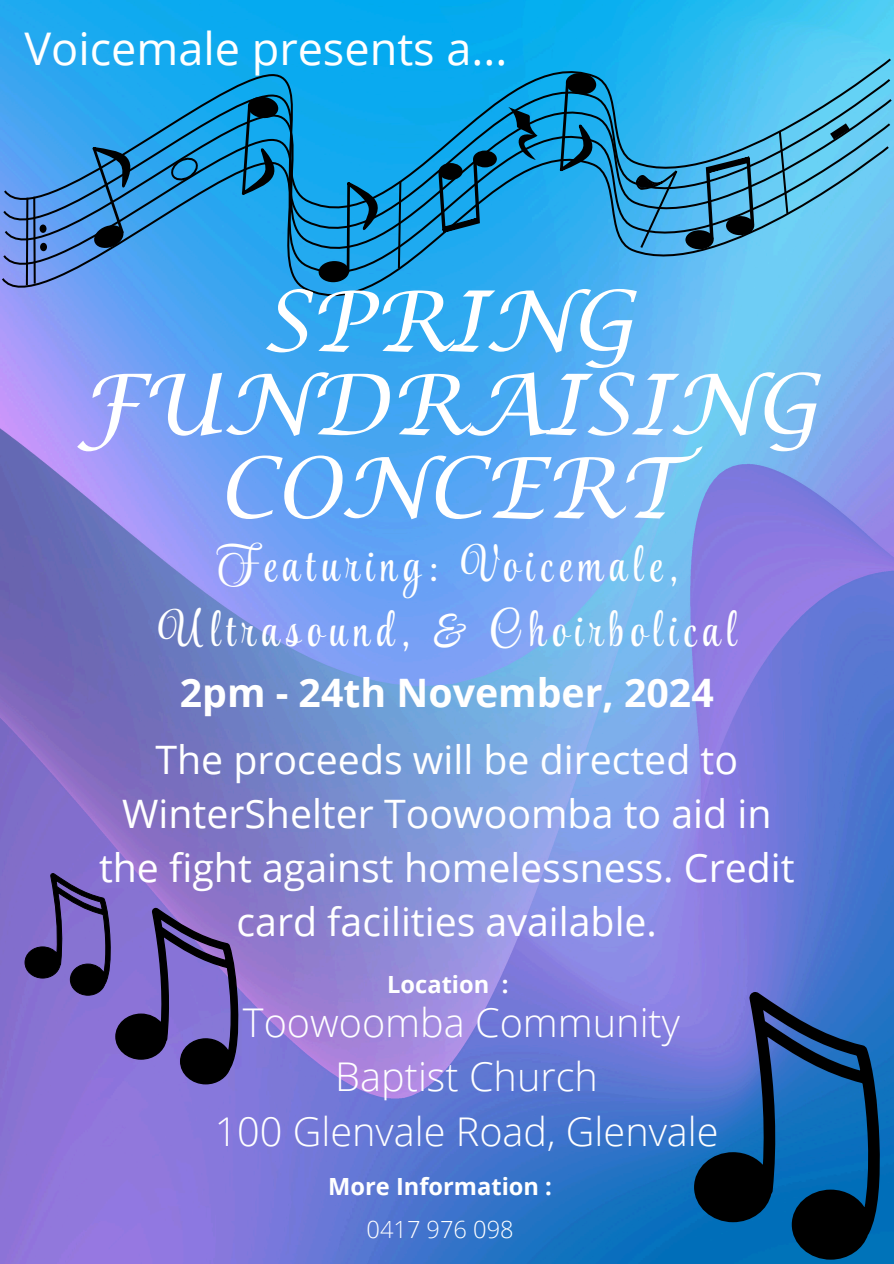
<style>
.page{position:relative;width:894px;height:1264px;background:#fff}
.page>*{position:absolute;margin:0;border:0;box-sizing:border-box;transform-origin:0 0}
.t1{font:83.55px/83.2px "Lucida Calligraphy";color:#fff;text-align:center}
.t2{font:47.25px/65.2px "Style Formal";letter-spacing:.14em;color:#fff;text-align:center}
.t3{font:45px "Open Sans";color:#fff}
.t4{font:300 39.6px/54.8px "Open Sans";color:#fff;text-align:center}
.t5{font:39.3px/54px "Open Sans";color:#fff;text-align:center}
.t6{font:700 39.3px "Open Sans";color:#fff}
.t7{font:700 23.7px "Open Sans";color:#fff}
.t8{font:300 23.7px "Open Sans";color:#fff}
</style>
<div class="page">
<img style="left:0;top:0;width:893px;height:1263px">
<svg style="left:1px;top:60px;width:890px;height:44px"></svg>
<svg style="left:3px;top:80px;width:889px;height:209px"></svg>
<svg style="left:1px;top:104px;width:890px;height:209px"></svg>
<svg style="left:1px;top:127px;width:888px;height:186px"></svg>
<svg style="left:89px;top:130px;width:69px;height:122px"></svg>
<div style="left:318px;top:261px;width:31px;height:21px;background:#000;border-radius:50%"></div>
<svg style="left:217px;top:96px;width:71px;height:103px"></svg>
<svg style="left:166px;top:152px;width:37px;height:34px"></svg>
<svg style="left:25px;top:195px;width:21px;height:92px"></svg>
<div style="left:40px;top:243px;width:7px;height:8px;border:2px solid #000;border-radius:50%"></div>
<svg style="left:339px;top:72px;width:518px;height:203px"></svg>
<svg style="left:693px;top:991px;width:187px;height:268px"></svg>
<svg style="left:25px;top:873px;width:214px;height:211px"></svg>
<h2 class="t3" style="left:25px;top:17px;width:484px">Voicemale presents a...</h2>
<p class="t1" style="left:77px;top:284px;width:742px">SPRING<br>FUNDRAISING<br>CONCERT</p>
<h1 class="t2" style="left:158px;top:538px;width:579px">Featuring: Voicemale,<br>Ultrasound, &amp; Choirbolical</h1>
<h2 class="t6" style="left:180px;top:665px;width:535px">2pm - 24th November, 2024</h2>
<h5 class="t5" style="left:99px;top:731px;width:696px">The proceeds will be directed to WinterShelter Toowoomba to aid in the fight against homelessness. Credit card facilities available.</h5>
<p class="t7" style="left:387px;top:967px;width:123px">Location :</p>
<p class="t4" style="left:215px;top:993px;width:505px">Toowoomba Community<br>Baptist Church<br>100 Glenvale Road, Glenvale</p>
<h4 class="t7" style="left:328px;top:1169px;width:225px">More Information :</h4>
<h3 class="t8" style="left:366px;top:1212px;width:149px">0417 976 098</h3>
</div>
